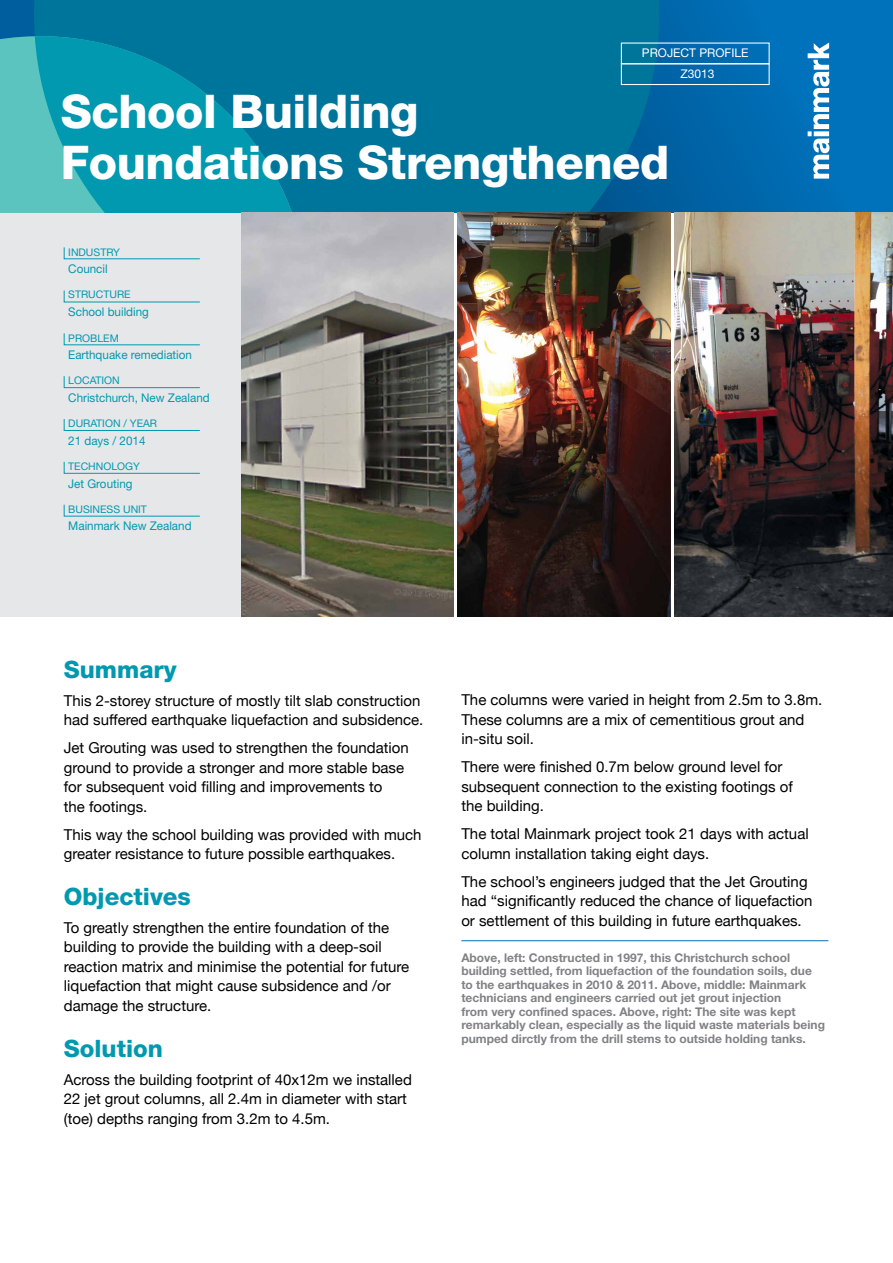
<style>
.page{position:relative;width:893px;height:1263px;background:#fff}
.page>*{position:absolute;margin:0;border:0;box-sizing:border-box;transform-origin:0 0}
.t1{font:800 46.5px/51px "Helvetica Neue";letter-spacing:-.01em;color:#fff}
.t2{font:800 24px "Helvetica Neue";color:#0099b0}
.t3{font:15px/19.5px "Helvetica Neue";color:#000}
.t4{font:700 12px/13.5px "Helvetica Neue";color:#808285}
.t5{font:12px "Helvetica Neue";color:#0099b0}
.t6{font:12px "Helvetica Neue";color:#fff}
.t7{font:10.5px "Helvetica Neue";color:#0099b0}
</style>
<div class="page">
<svg style="left:664px;top:0;width:229px;height:213px;background:#016cb2"></svg>
<div style="left:29px;top:0;width:635px;height:213px;background:#00759c"></div>
<svg style="left:0;top:32px;width:312px;height:181px;background:#4bb5b8"></svg>
<svg style="left:35px;top:36px;width:277px;height:177px;background:#0891aa"></svg>
<svg style="left:808px;top:43px;width:21px;height:136px"></svg>
<div style="left:621px;top:63px;width:149px;height:22px;border:1px solid #fff"></div>
<div style="left:0;top:213px;width:241px;height:404px;background:#e6e7e8"></div>
<svg style="left:64px;top:247px;width:136px;height:12px"></svg>
<svg style="left:64px;top:290px;width:136px;height:13px"></svg>
<svg style="left:64px;top:333px;width:136px;height:12px"></svg>
<svg style="left:64px;top:419px;width:136px;height:12px"></svg>
<svg style="left:64px;top:376px;width:136px;height:12px"></svg>
<svg style="left:64px;top:461px;width:136px;height:13px"></svg>
<svg style="left:64px;top:504px;width:136px;height:13px"></svg>
<hr style="left:461px;top:940px;width:367px;height:1px;background:#0072bc">
<img style="left:241px;top:213px;width:213px;height:404px">
<img style="left:674px;top:213px;width:219px;height:404px">
<img style="left:458px;top:213px;width:212px;height:404px">
<p class="t6" style="left:642px;top:46px;width:108px">PROJECT PROFILE</p>
<h1 class="t1" style="left:61px;top:85px;width:610px">School Building<br>Foundations Strengthened</h1>
<p class="t6" style="left:681px;top:67px;width:36px">Z3013</p>
<p class="t7" style="left:68px;top:246px;width:53px">INDUSTRY</p>
<p class="t5" style="left:68px;top:262px;width:41px">Council</p>
<p class="t7" style="left:68px;top:288px;width:64px">STRUCTURE</p>
<p class="t5" style="left:68px;top:305px;width:82px">School building</p>
<p class="t7" style="left:68px;top:332px;width:52px">PROBLEM</p>
<p class="t5" style="left:68px;top:348px;width:125px">Earthquake remediation</p>
<p class="t7" style="left:68px;top:374px;width:53px">LOCATION</p>
<p class="t5" style="left:68px;top:391px;width:143px">Christchurch, New Zealand</p>
<p class="t7" style="left:68px;top:417px;width:90px">DURATION / YEAR</p>
<p class="t5" style="left:68px;top:433px;width:79px">21 days / 2014</p>
<p class="t7" style="left:68px;top:460px;width:73px">TECHNOLOGY</p>
<p class="t5" style="left:68px;top:476px;width:66px">Jet Grouting</p>
<p class="t7" style="left:68px;top:503px;width:80px">BUSINESS UNIT</p>
<p class="t5" style="left:68px;top:519px;width:125px">Mainmark New Zealand</p>
<h2 class="t2" style="left:64px;top:655px;width:114px">Summary</h2>
<p class="t3" style="left:64px;top:691px;width:361px">This 2-storey structure of mostly tilt slab construction had suffered earthquake liquefaction and subsidence.</p>
<p class="t3" style="left:64px;top:739px;width:347px">Jet Grouting was used to strengthen the foundation ground to provide a stronger and more stable base for subsequent void filling and improvements to<br>the footings.</p>
<p class="t3" style="left:64px;top:825px;width:359px">This way the school building was provided with much greater resistance to future possible earthquakes.</p>
<h2 class="t2" style="left:64px;top:882px;width:129px">Objectives</h2>
<p class="t3" style="left:64px;top:919px;width:347px">To greatly strengthen the entire foundation of the building to provide the building with a deep-soil reaction matrix and minimise the potential for future liquefaction that might cause subsidence and /or damage the structure.</p>
<h2 class="t2" style="left:64px;top:1034px;width:101px">Solution</h2>
<p class="t3" style="left:64px;top:1070px;width:350px">Across the building footprint of 40x12m we installed<br>22 jet grout columns, all 2.4m in diameter with start (toe) depths ranging from 3.2m to 4.5m.</p>
<p class="t3" style="left:461px;top:691px;width:362px">The columns were varied in height from 2.5m to 3.8m.<br>These columns are a mix of cementitious grout and in-situ soil.</p>
<p class="t3" style="left:461px;top:758px;width:333px">There were finished 0.7m below ground level for subsequent connection to the existing footings of the building.</p>
<p class="t3" style="left:461px;top:825px;width:349px">The total Mainmark project took 21 days with actual column installation taking eight days.</p>
<p class="t3" style="left:461px;top:873px;width:353px">The school’s engineers judged that the Jet Grouting had “significantly reduced the chance of liquefaction or settlement of this building in future earthquakes.</p>
<p class="t4" style="left:461px;top:950px;width:365px">Above, left: Constructed in 1997, this Christchurch school building settled, from liquefaction of the foundation soils, due to the earthquakes in 2010 &amp; 2011. Above, middle: Mainmark technicians and engineers carried out jet grout injection<br>from very confined spaces. Above, right: The site was kept remarkably clean, especially as the liquid waste materials being pumped dirctly from the drill stems to outside holding tanks.</p>
</div>
